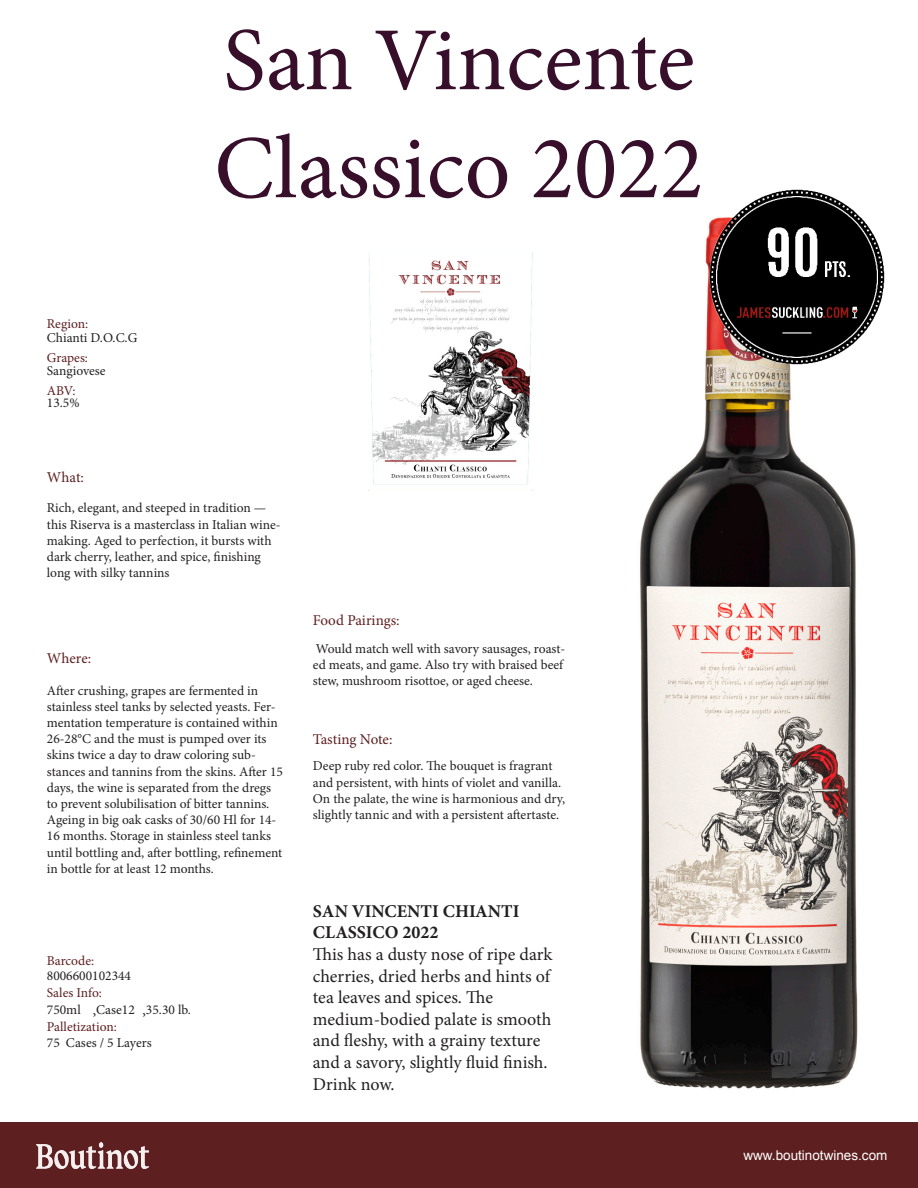
<style>
.page{position:relative;width:918px;height:1188px;background:#fff}
.page>*{position:absolute;margin:0;border:0;box-sizing:border-box;transform-origin:0 0}
.t1{font:90px "Minion Pro";color:#370f2a}
.t2{font:18px "Minion Pro";color:#231f20}
.t3{font:700 18px "Minion Pro";color:#231f20}
.t4{font:15px "Minion Pro";color:#5e1f20}
.t5{font:15px "Minion Pro";color:#231f20}
.t6{font:13.5px/16.2px "Minion Pro";color:#231f20}
.t7{font:13.5px "Minion Pro";color:#5e1f20}
.t8{font:13.5px "Arial";color:#fff}
</style>
<div class="page">
<div style="left:0;top:1123px;width:918px;height:65px;background:#5e1f20"></div>
<img style="left:37px;top:1143px;width:112px;height:25px">
<img style="left:640px;top:225px;width:218px;height:864px">
<img style="left:368px;top:253px;width:165px;height:232px">
<img style="left:709px;top:190px;width:175px;height:175px">
<p class="t1" style="left:223px;top:0;width:474px">San Vincente</p>
<p class="t1" style="left:214px;top:108px;width:491px">Classico 2022</p>
<p class="t7" style="left:47px;top:315px;width:43px">Region:</p>
<p class="t7" style="left:47px;top:349px;width:43px">Grapes:</p>
<p class="t7" style="left:47px;top:381px;width:30px">ABV:</p>
<p class="t6" style="left:47px;top:330px;width:92px">Chianti D.O.C.G</p>
<p class="t6" style="left:47px;top:363px;width:60px">Sangiovese</p>
<p class="t6" style="left:47px;top:395px;width:34px">13.5%</p>
<p class="t4" style="left:47px;top:467px;width:39px">What:</p>
<p class="t6" style="left:47px;top:500px;width:235px">Rich, elegant, and steeped in tradition — this Riserva is a masterclass in Italian wine&shy;making. Aged to perfection, it bursts with dark cherry, leather, and spice, finishing long with silky tannins</p>
<p class="t4" style="left:47px;top:648px;width:46px">Where:</p>
<p class="t6" style="left:47px;top:682px;width:238px">After crushing, grapes are fermented in stainless steel tanks by selected yeasts. Fer&shy;mentation temperature is contained within 26-28°C and the must is pumped over its skins twice a day to draw coloring sub&shy;stances and tannins from the skins. After 15 days, the wine is separated from the dregs to prevent solubilisation of bitter tannins.<br>Ageing in big oak casks of 30/60 Hl for 14- 16 months. Storage in stainless steel tanks until bottling and, after bottling, refinement in bottle for at least 12 months.</p>
<p class="t7" style="left:47px;top:951px;width:49px">Barcode:</p>
<p class="t6" style="left:47px;top:968px;width:86px">8006600102344</p>
<p class="t7" style="left:47px;top:984px;width:57px">Sales Info:</p>
<p class="t6" style="left:47px;top:1002px;width:35px">750ml</p>
<p class="t5" style="left:93px;top:1000px;width:5px">,</p>
<p class="t6" style="left:96px;top:1002px;width:40px">Case12</p>
<p class="t6" style="left:146px;top:1002px;width:46px">35.30 lb.</p>
<p class="t5" style="left:143px;top:1000px;width:5px">,</p>
<p class="t7" style="left:47px;top:1018px;width:72px">Palletization:</p>
<p class="t6" style="left:47px;top:1034px;width:106px">75 Cases / 5 Layers</p>
<p class="t4" style="left:313px;top:611px;width:88px">Food Pairings:</p>
<p class="t6" style="left:313px;top:640px;width:254px">Would match well with savory sausages, roast&shy;ed meats, and game. Also try with braised beef stew, mushroom risottoe, or aged cheese.</p>
<p class="t4" style="left:313px;top:729px;width:81px">Tasting Note:</p>
<p class="t6" style="left:313px;top:758px;width:254px">Deep ruby red color. The bouquet is fragrant and persistent, with hints of violet and vanilla.<br>On the palate, the wine is harmonious and dry, slightly tannic and with a persistent aftertaste.</p>
<p class="t3" style="left:313px;top:898px;width:208px">SAN VINCENTI CHIANTI</p>
<p class="t3" style="left:313px;top:920px;width:127px">CLASSICO 2022</p>
<p class="t2" style="left:313px;top:942px;width:241px">This has a dusty nose of ripe dark</p>
<p class="t2" style="left:313px;top:964px;width:239px">cherries, dried herbs and hints of</p>
<p class="t2" style="left:313px;top:985px;width:182px">tea leaves and spices. The</p>
<p class="t2" style="left:313px;top:1007px;width:240px">medium-bodied palate is smooth</p>
<p class="t2" style="left:313px;top:1029px;width:229px">and fleshy, with a grainy texture</p>
<p class="t2" style="left:313px;top:1050px;width:236px">and a savory, slightly fluid finish.</p>
<p class="t2" style="left:313px;top:1072px;width:83px">Drink now.</p>
<p class="t8" style="left:743px;top:1146px;width:146px">www.boutinotwines.com</p>
</div>
